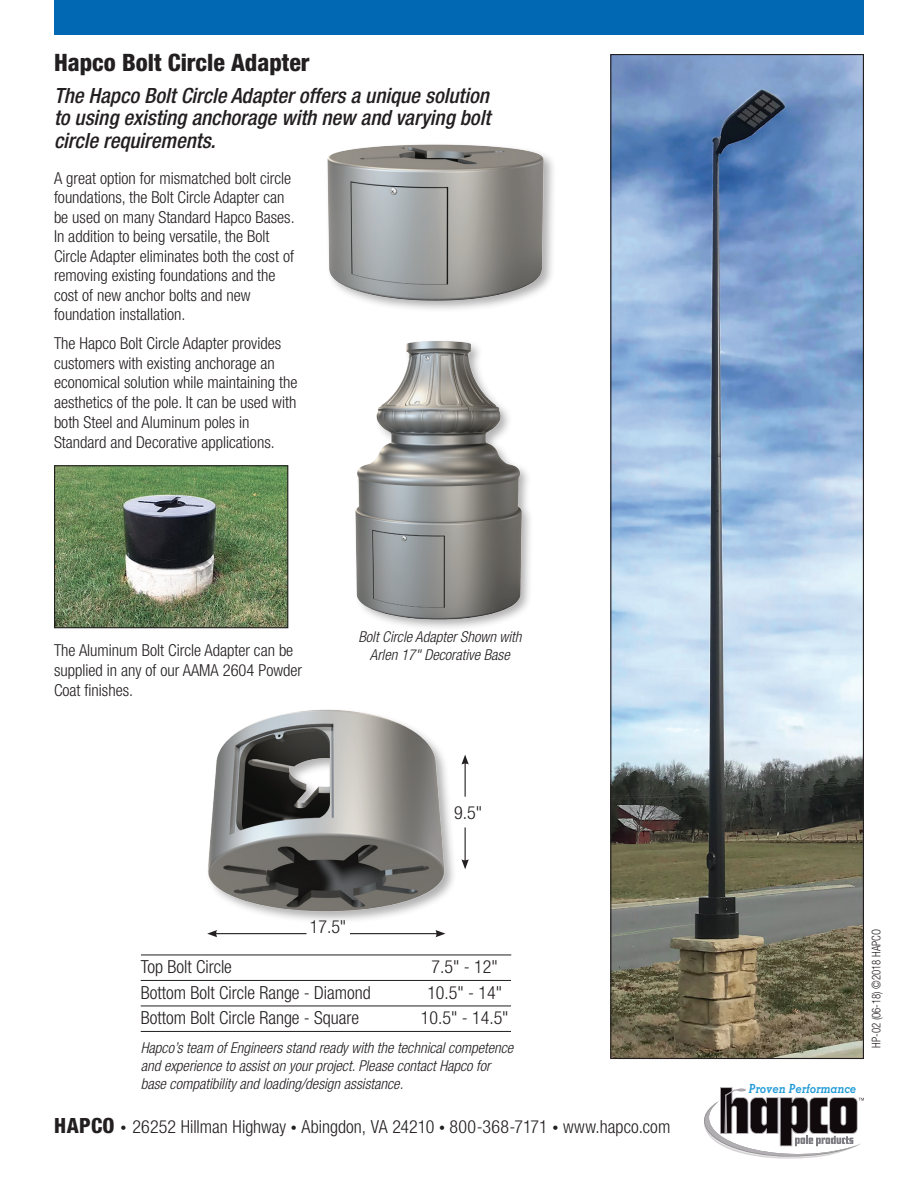
<style>
.page{position:relative;width:918px;height:1188px;background:#fff}
.page>*{position:absolute;margin:0;border:0;box-sizing:border-box;transform-origin:0 0}
.t1{font:800 condensed 24px "Helvetica Neue LT Std";color:#231f20}
.t2{font:italic 500 condensed 21px/22.5px "Helvetica Neue LT Std";color:#231f20;text-align:justify}
.t3{font:300 condensed 18px "Helvetica Neue LT Std";color:#231f20}
.t4{font:300 condensed 16.5px/19.5px "Helvetica Neue LT Std";color:#231f20}
.t5{font:italic 300 condensed 15px/18px "Helvetica Neue LT Std";color:#231f20}
.t6{font:italic 700 12.6px "Memphis";color:#1d99d6;scale:.9 1}
.t7{font:300 condensed 12px "Helvetica Neue LT Std";color:#231f20;scale:.9 1}
.s1{font-weight:800;font-size:21px}
.s2{font-size:12px}
</style>
<div class="page">
<svg style="left:704px;top:1087px;width:160px;height:72px"></svg>
<img style="left:612px;top:56px;width:250px;height:1001px">
<img style="left:208px;top:709px;width:246px;height:212px">
<img style="left:327px;top:144px;width:226px;height:166px">
<img style="left:56px;top:467px;width:230px;height:159px">
<div style="left:54px;top:465px;width:234px;height:163px;border:1px solid #231f20"></div>
<hr style="left:141px;top:980px;width:370px;height:1px;background:#231f20">
<hr style="left:141px;top:955px;width:370px;height:1px;background:#231f20">
<hr style="left:141px;top:1006px;width:370px;height:1px;background:#231f20">
<hr style="left:141px;top:1031px;width:370px;height:1px;background:#231f20">
<div style="left:353px;top:338px;width:181px;height:293px;background:#231f20;opacity:.35"></div>
<img style="left:353px;top:338px;width:179px;height:287px">
<hr style="left:215px;top:933px;width:91px;height:1px;background:#231f20">
<svg style="left:207px;top:930px;width:10px;height:7px"></svg>
<hr style="left:350px;top:933px;width:88px;height:1px;background:#231f20">
<svg style="left:435px;top:930px;width:11px;height:7px"></svg>
<hr style="left:465px;top:762px;width:1px;height:35px;background:#231f20">
<svg style="left:461px;top:755px;width:8px;height:10px"></svg>
<hr style="left:465px;top:827px;width:1px;height:35px;background:#231f20">
<svg style="left:461px;top:859px;width:8px;height:10px"></svg>
<div style="left:54px;top:0;width:810px;height:35px;background:#0168b3"></div>
<p class="t1" style="left:54px;top:48px;width:257px">Hapco Bolt Circle Adapter</p>
<p class="t2" style="left:54px;top:84px;width:438px">The Hapco Bolt Circle Adapter offers a unique solution to using existing anchorage with new and varying bolt circle requirements.</p>
<p class="t4" style="left:54px;top:168px;width:242px">A great option for mismatched bolt circle foundations, the Bolt Circle Adapter can be used on many Standard Hapco Bases.<br>In addition to being versatile, the Bolt Circle Adapter eliminates both the cost of removing existing foundations and the cost of new anchor bolts and new foundation installation.</p>
<p class="t4" style="left:54px;top:333px;width:245px">The Hapco Bolt Circle Adapter provides customers with existing anchorage an economical solution while maintaining the aesthetics of the pole. It can be used with both Steel and Aluminum poles in Standard and Decorative applications.</p>
<p class="t4" style="left:54px;top:640px;width:250px">The Aluminum Bolt Circle Adapter can be supplied in any of our AAMA 2604 Powder<br>Coat finishes.</p>
<p class="t5" style="left:358px;top:628px;width:165px;text-align:center">Bolt Circle Adapter Shown with<br>Arlen 17" Decorative Base</p>
<p class="t3" style="left:310px;top:916px;width:38px">17.5"</p>
<p class="t3" style="left:454px;top:802px;width:29px">9.5"</p>
<p class="t3" style="left:141px;top:957px;width:93px">Top Bolt Circle</p>
<p class="t3" style="left:432px;top:957px;width:68px">7.5" - 12"</p>
<p class="t3" style="left:141px;top:982px;width:232px">Bottom Bolt Circle Range - Diamond</p>
<p class="t3" style="left:427px;top:982px;width:76px">10.5" - 14"</p>
<p class="t3" style="left:141px;top:1008px;width:220px">Bottom Bolt Circle Range - Square</p>
<p class="t3" style="left:421px;top:1008px;width:89px">10.5" - 14.5"</p>
<p class="t5" style="left:141px;top:1039px;width:374px">Hapco’s team of Engineers stand ready with the technical competence and experience to assist on your project. Please contact Hapco for base compatibility and loading/design assistance.</p>
<p class="t3" style="left:54px;top:1116px;width:618px"><span class="s1">HAPCO</span> <span class="s2">•</span> 26252 Hillman Highway <span class="s2">•</span> Abingdon, VA 24210 <span class="s2">•</span> 800-368-7171 <span class="s2">•</span> www.hapco.com</p>
<p class="t6" style="left:749px;top:1081px;width:121px">Proven Performance</p>
<p class="t7" style="left:869px;top:1048px;width:134px;rotate:-90deg">HP-02 (06-18) ©2018 HAPCO</p>
</div>
